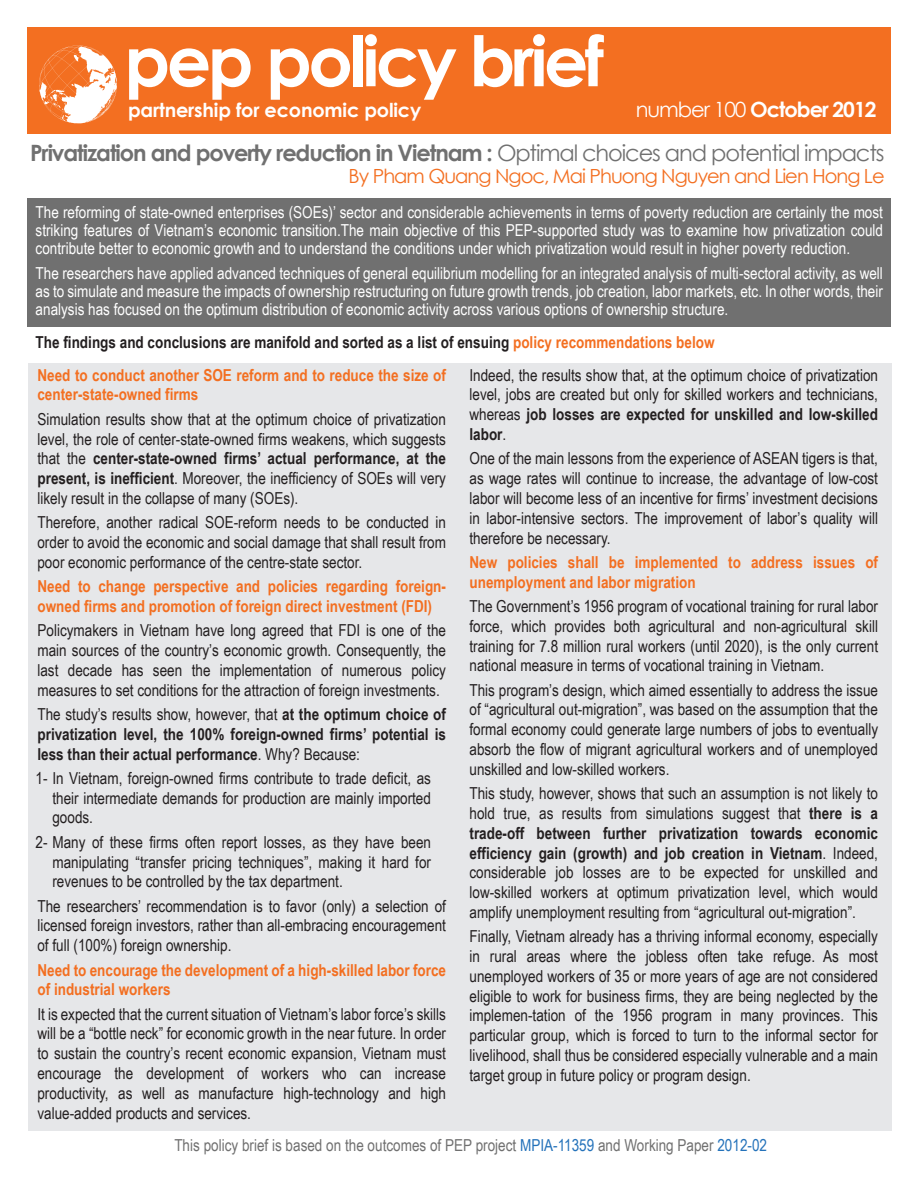
<style>
.page{position:relative;width:918px;height:1188px;background:#fff}
.page>*{position:absolute;margin:0;border:0;box-sizing:border-box;transform-origin:0 0}
.t1{font:700 69.45px "Century Gothic";letter-spacing:-.05em;color:#fff}
.t2{font:700 22.5px "Century Gothic";letter-spacing:-.05em;color:#707070}
.t3{font:700 21px "Century Gothic";letter-spacing:-.05em;color:#fff}
.t4{font:19.5px "Century Gothic";letter-spacing:-.05em;color:#f36f21}
.t5{font:700 19.35px "Century Gothic";letter-spacing:-.01em;color:#fff}
.t6{font:16.5px/19.8px "Arial Narrow";color:#231f20;text-align:justify}
.t7{font:16.5px/18px "Arial Narrow";color:#fff;text-align:justify}
.t8{font:700 16.5px/19.8px "Arial Narrow";color:#f36f21}
.t9{font:700 16.5px/19.8px "Arial Narrow";color:#231f20;text-align:justify}
.t10{font:16.5px "Arial Narrow";color:#707070}
.s1{font-weight:400}
.s2{color:#f36f21}
.s3{font-weight:400;color:#fff}
.s4{font-weight:700}
.s5{color:#2472ba}
</style>
<div class="page">
<div style="left:28px;top:198px;width:863px;height:129px;background:#707070"></div>
<div style="left:28px;top:363px;width:432px;height:767px;background:#e6e7e9"></div>
<div style="left:453px;top:363px;width:439px;height:767px;background:#e6e7e9"></div>
<div style="left:27px;top:27px;width:864px;height:107px;background:#f36f21"></div>
<svg style="left:39px;top:46px;width:78px;height:77px"></svg>
<h1 class="t1" style="left:124px;top:8px;width:481px">pep policy brief</h1>
<p class="t5" style="left:128px;top:96px;width:295px">partnership for economic policy</p>
<h2 class="t2" style="left:30px;top:136px;width:856px">Privatization and poverty reduction in Vietnam : <span class="s1">Optimal choices and potential impacts</span></h2>
<p class="t4" style="left:349px;top:163px;width:538px">By Pham Quang Ngoc, Mai Phuong Nguyen and Lien Hong Le</p>
<p class="t7" style="left:36px;top:202px;width:849px">The reforming of state-owned enterprises (SOEs)’ sector and considerable achievements in terms of poverty reduction are certainly the most striking features of Vietnam’s economic transition.The main objective of this PEP-supported study was to examine how privatization could contribute better to economic growth and to understand the conditions under which privatization would result in higher poverty reduction.</p>
<p class="t7" style="left:36px;top:264px;width:849px">The researchers have applied advanced techniques of general equilibrium modelling for an integrated analysis of multi-sectoral activity, as well as to simulate and measure the impacts of ownership restructuring on future growth trends, job creation, labor markets, etc. In other words, their analysis has focused on the optimum distribution of economic activity across various options of ownership structure.</p>
<p class="t9" style="left:36px;top:332px;width:684px">The findings and conclusions are manifold and sorted as a list of ensuing <span class="s2">policy recommendations below</span><span class="s3">.</span></p>
<p class="t3" style="left:636px;top:94px;width:242px"><span class="s1">number 100</span> October 2012</p>
<p class="t8" style="left:37px;top:364px;width:410px">Need to conduct another SOE reform and to reduce the size of center-state-owned firms</p>
<p class="t6" style="left:37px;top:408px;width:410px">Simulation results show that at the optimum choice of privatization level, the role of center-state-owned firms weakens, which suggests that the <span class="s4">center-state-owned firms’ actual performance, at the present, is inefficient</span>. Moreover, the inefficiency of SOEs will very likely result in the collapse of many (SOEs).</p>
<p class="t6" style="left:37px;top:512px;width:410px">Therefore, another radical SOE-reform needs to be conducted in order to avoid the economic and social damage that shall result from poor economic performance of the centre-state sector.</p>
<p class="t8" style="left:37px;top:576px;width:410px">Need to change perspective and policies regarding foreign&shy;owned firms and promotion of foreign direct investment (FDI)</p>
<p class="t6" style="left:37px;top:620px;width:410px">Policymakers in Vietnam have long agreed that FDI is one of the main sources of the country’s economic growth. Consequently, the last decade has seen the implementation of numerous policy measures to set conditions for the attraction of foreign investments.</p>
<p class="t9" style="left:37px;top:703px;width:410px"><span class="s1">The study’s results show, however, that</span> at the optimum choice of privatization level, the 100% foreign-owned firms’ potential is less than their actual performance<span class="s1">. Why? Because:</span></p>
<p class="t6" style="left:52px;top:768px;width:380px;text-indent:-17px">1- In Vietnam, foreign-owned firms contribute to trade deficit, as their intermediate demands for production are mainly imported goods.</p>
<p class="t6" style="left:52px;top:831px;width:380px;text-indent:-17px">2- Many of these firms often report losses, as they have been manipulating “transfer pricing techniques”, making it hard for revenues to be controlled by the tax department.</p>
<p class="t6" style="left:37px;top:895px;width:410px">The researchers’ recommendation is to favor (only) a selection of licensed foreign investors, rather than all-embracing encouragement of full (100%) foreign ownership.</p>
<p class="t8" style="left:37px;top:959px;width:410px">Need to encourage the development of a high-skilled labor force of industrial workers</p>
<p class="t6" style="left:37px;top:1003px;width:410px">It is expected that the current situation of Vietnam’s labor force’s skills will be a “bottle neck” for economic growth in the near future. In order to sustain the country’s recent economic expansion, Vietnam must encourage the development of workers who can increase productivity, as well as manufacture high-technology and high value-added products and services.</p>
<p class="t6" style="left:469px;top:364px;width:410px">Indeed, the results show that, at the optimum choice of privatization level, jobs are created but only for skilled workers and technicians, whereas <span class="s4">job losses are expected for unskilled and low-skilled labor</span>.</p>
<p class="t6" style="left:469px;top:448px;width:410px">One of the main lessons from the experience of ASEAN tigers is that, as wage rates will continue to increase, the advantage of low-cost labor will become less of an incentive for firms’ investment decisions in labor-intensive sectors. The improvement of labor’s quality will therefore be necessary.</p>
<p class="t8" style="left:469px;top:551px;width:410px">New policies shall be implemented to address issues of unemployment and labor migration</p>
<p class="t6" style="left:469px;top:596px;width:410px">The Government’s 1956 program of vocational training for rural labor force, which provides both agricultural and non-agricultural skill training for 7.8 million rural workers (until 2020), is the only current national measure in terms of vocational training in Vietnam.</p>
<p class="t6" style="left:469px;top:679px;width:410px">This program’s design, which aimed essentially to address the issue of “agricultural out-migration”, was based on the assumption that the formal economy could generate large numbers of jobs to eventually absorb the flow of migrant agricultural workers and of unemployed unskilled and low-skilled workers.</p>
<p class="t6" style="left:469px;top:783px;width:410px">This study, however, shows that such an assumption is not likely to hold true, as results from simulations suggest that <span class="s4">there is a trade-off between further privatization towards economic efficiency gain (growth) and job creation in Vietnam</span>. Indeed, considerable job losses are to be expected for unskilled and low-skilled workers at optimum privatization level, which would amplify unemployment resulting from “agricultural out-migration”.</p>
<p class="t6" style="left:469px;top:926px;width:410px">Finally, Vietnam already has a thriving informal economy, especially in rural areas where the jobless often take refuge. As most unemployed workers of 35 or more years of age are not considered eligible to work for business firms, they are being neglected by the implemen-tation of the 1956 program in many provinces. This particular group, which is forced to turn to the informal sector for livelihood, shall thus be considered especially vulnerable and a main target group in future policy or program design.</p>
<p class="t10" style="left:174px;top:1133px;width:594px">This policy brief is based on the outcomes of PEP project <span class="s5">MPIA-11359</span> and Working Paper <span class="s5">2012-02</span></p>
</div>
